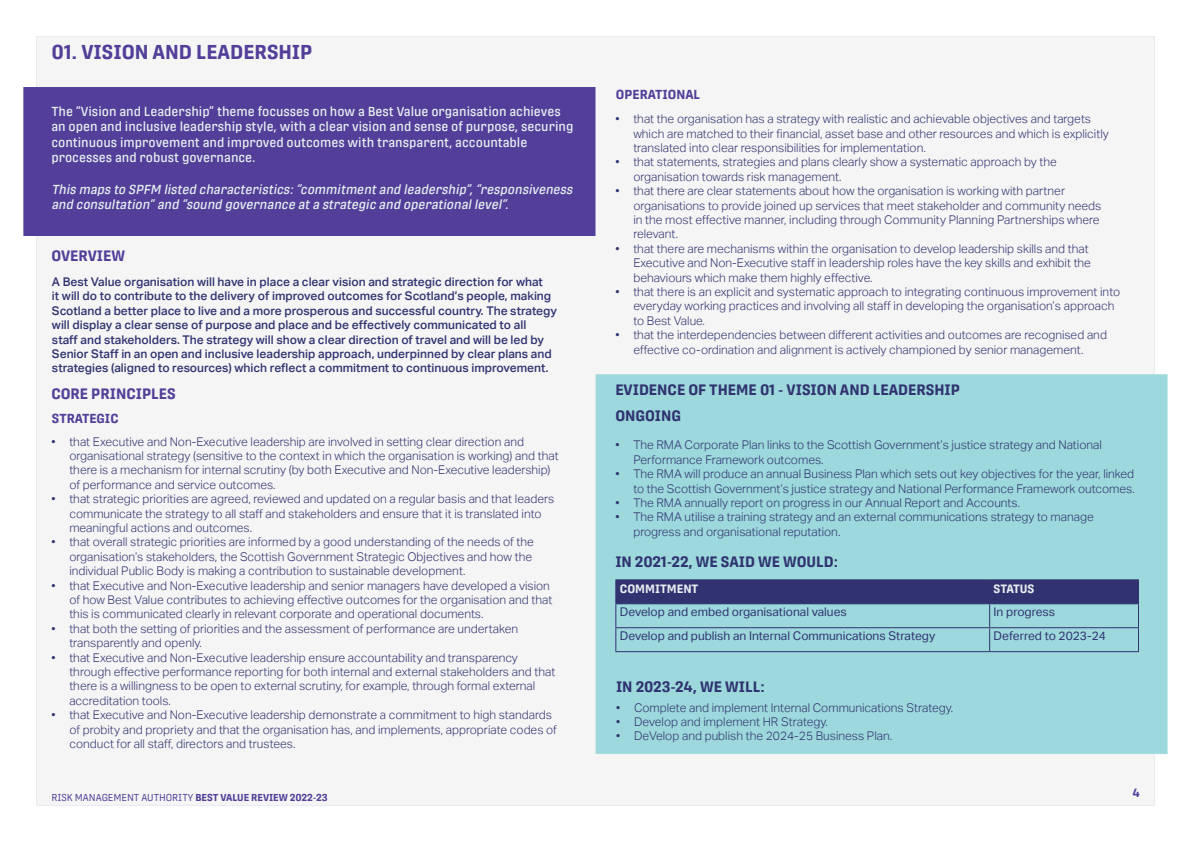
<style>
.page{position:relative;width:1191px;height:842px;background:#fff}
.page>*{position:absolute;margin:0;border:0;box-sizing:border-box;transform-origin:0 0}
.t1{font:700 20px "Protipo Narrow";color:#533f99}
.t2{font:700 15px "Protipo Narrow";color:#303370}
.t3{font:700 15px "Protipo Narrow";color:#533f99}
.t4{font:500 13px/15.6px "Protipo Narrow";color:#e5edf1}
.t5{font:italic 500 13px/15.6px "Protipo Narrow";color:#e5edf1}
.t6{font:700 13px "Protipo Narrow";color:#533f99}
.t7{font:300 12px/14.4px "Aktiv Grotesk";color:#303370}
.t8{font:500 12px/14.4px "Aktiv Grotesk";color:#303370}
.t9{font:12px "Aktiv Grotesk";color:#303370}
.t10{font:700 12px "Protipo Narrow";color:#e5edf1}
.t11{font:700 12px "Protipo Narrow";color:#533f99}
.t12{font:10px "Protipo Narrow";color:#533f99}
.s1{font-weight:700}
</style>
<div class="page">
<div style="left:36px;top:36px;width:1119px;height:770px;background:#f5f5f5;border:1px solid #e5edf1"></div>
<div style="left:23px;top:87px;width:572px;height:149px;background:#533f99"></div>
<div style="left:595px;top:374px;width:572px;height:380px;background:#9cd8dc;border:1px solid #a7dcde"></div>
<hr style="left:615px;top:579px;width:374px;height:1px;background:#303370">
<hr style="left:989px;top:579px;width:150px;height:1px;background:#303370">
<svg style="left:615px;top:580px;width:524px;height:71px"></svg>
<hr style="left:615px;top:651px;width:374px;height:1px;background:#303370">
<hr style="left:989px;top:651px;width:150px;height:1px;background:#303370">
<h1 class="t1" style="left:51px;top:40px;width:263px">01. VISION AND LEADERSHIP</h1>
<p class="t4" style="left:51px;top:103px;width:523px">The “Vision and Leadership” theme focusses on how a Best Value organisation achieves an open and inclusive leadership style, with a clear vision and sense of purpose, securing continuous improvement and improved outcomes with transparent, accountable processes and robust governance.</p>
<p class="t5" style="left:51px;top:181px;width:525px">This maps to SPFM listed characteristics:“commitment and leadership”,“responsiveness and consultation” and “sound governance at a strategic and operationallevel”.</p>
<p class="t3" style="left:51px;top:247px;width:75px">OVERVIEW</p>
<p class="t8" style="left:52px;top:275px;width:506px">A Best Value organisation will have in place a clear vision and strategic direction for what<br>it will do to contribute to the delivery of improved outcomes for Scotland’s people, making Scotland a better place to live and a more prosperous and successful country. The strategy will display a clear sense of purpose and place and be effectively communicated to all<br>staff and stakeholders. The strategy will show a clear direction of travel and will be led by Senior Staff in an open and inclusive leadership approach, underpinned by clear plans and strategies (aligned to resources) which reflect a commitment to continuous improvement.</p>
<p class="t6" style="left:52px;top:411px;width:68px">STRATEGIC</p>
<p class="t3" style="left:51px;top:385px;width:126px">CORE PRINCIPLES</p>
<p class="t7" style="left:69px;top:434px;width:491px;text-indent:-18px">• that Executive and Non-Executive leadership are involved in setting clear direction and organisational strategy (sensitive to the context in which the organisation is working) and that there is a mechanism for internal scrutiny (by both Executive and Non-Executive leadership) of performance and service outcomes.</p>
<p class="t7" style="left:69px;top:492px;width:486px;text-indent:-18px">• that strategic priorities are agreed, reviewed and updated on a regular basis and that leaders communicate the strategy to all staff and stakeholders and ensure that it is translated into meaningful actions and outcomes.</p>
<p class="t7" style="left:69px;top:535px;width:466px;text-indent:-18px">• that overall strategic priorities are informed by a good understanding of the needs of the organisation’s stakeholders, the Scottish Government Strategic Objectives and how the individual Public Body is making a contribution to sustainable development.</p>
<p class="t7" style="left:69px;top:578px;width:484px;text-indent:-18px">• that Executive and Non-Executive leadership and senior managers have developed a vision of how Best Value contributes to achieving effective outcomes for the organisation and that this is communicated clearly in relevant corporate and operational documents.</p>
<p class="t7" style="left:69px;top:621px;width:450px;text-indent:-18px">• that both the setting of priorities and the assessment of performance are undertaken transparently and openly.</p>
<p class="t7" style="left:69px;top:650px;width:487px;text-indent:-18px">• that Executive and Non-Executive leadership ensure accountability and transparency through effective performance reporting for both internal and external stakeholders and that there is a willingness to be open to external scrutiny, for example, through formal external accreditation tools.</p>
<p class="t7" style="left:69px;top:708px;width:489px;text-indent:-18px">• that Executive and Non-Executive leadership demonstrate a commitment to high standards of probity and propriety and that the organisation has, and implements, appropriate codes of conduct for all staff, directors and trustees.</p>
<p class="t12" style="left:51px;top:791px;width:278px">RISK MANAGEMENT AUTHORITY <span class="s1">BEST VALUE REVIEW 2022-23</span></p>
<p class="t6" style="left:616px;top:87px;width:86px">OPERATIONAL</p>
<p class="t7" style="left:633px;top:112px;width:477px;text-indent:-18px">• that the organisation has a strategy with realistic and achievable objectives and targets which are matched to their financial, asset base and other resources and which is explicitly translated into clear responsibilities for implementation.</p>
<p class="t7" style="left:633px;top:155px;width:425px;text-indent:-18px">• that statements, strategies and plans clearly show a systematic approach by the organisation towards risk management.</p>
<p class="t7" style="left:633px;top:184px;width:469px;text-indent:-18px">• that there are clear statements about how the organisation is working with partner organisations to provide joined up services that meet stakeholder and community needs in the most effective manner, including through Community Planning Partnerships where relevant.</p>
<p class="t7" style="left:633px;top:241px;width:459px;text-indent:-18px">• that there are mechanisms within the organisation to develop leadership skills and that<br>Executive and Non-Executive staff in leadership roles have the key skills and exhibit the behaviours which make them highly effective.</p>
<p class="t7" style="left:633px;top:285px;width:488px;text-indent:-18px">• that there is an explicit and systematic approach to integrating continuous improvement into everyday working practices and involving all staff in developing the organisation’s approach to Best Value.</p>
<p class="t7" style="left:615px;top:328px;width:493px;text-align:center">• that the interdependencies between different activities and outcomes are recognised and effective co-ordination and alignment is actively championed by senior management.</p>
<p class="t2" style="left:615px;top:381px;width:346px">EVIDENCE OF THEME 01 - VISION AND LEADERSHIP</p>
<p class="t2" style="left:615px;top:407px;width:67px">ONGOING</p>
<p class="t7" style="left:633px;top:438px;width:470px;text-indent:-18px">• The RMA Corporate Plan links to the Scottish Government’s justice strategy and National<br>Performance Framework outcomes.</p>
<p class="t7" style="left:615px;top:467px;width:521px;text-align:right">• The RMA will produce an annual Business Plan which sets out key objectives for the year, linked to the Scottish Government’s justice strategy and National Performance Framework outcomes.</p>
<p class="t7" style="left:615px;top:496px;width:406px">• The RMA annually report on progress in our Annual Report and Accounts.</p>
<p class="t7" style="left:633px;top:510px;width:462px;text-indent:-18px">• The RMA utilise a training strategy and an external communications strategy to manage progress and organisational reputation.</p>
<p class="t2" style="left:615px;top:553px;width:224px">IN 2021-22, WE SAID WE WOULD:</p>
<p class="t10" style="left:620px;top:582px;width:80px">COMMITMENT</p>
<p class="t10" style="left:993px;top:582px;width:42px">STATUS</p>
<p class="t9" style="left:620px;top:605px;width:228px">Develop and embed organisational values</p>
<p class="t9" style="left:993px;top:605px;width:63px">In progress</p>
<p class="t9" style="left:620px;top:629px;width:317px">Develop and publish an Internal Communications Strategy</p>
<p class="t9" style="left:993px;top:629px;width:114px">Deferred to 2023-24</p>
<p class="t2" style="left:616px;top:678px;width:150px">IN 2023-24, WE WILL:</p>
<p class="t7" style="left:616px;top:700px;width:339px">• Complete and implement Internal Communications Strategy.</p>
<p class="t7" style="left:616px;top:715px;width:213px">• Develop and implement HR Strategy.</p>
<p class="t7" style="left:616px;top:729px;width:278px">• DeVelop and publish the 2024-25 Business Plan.</p>
<p class="t11" style="left:1132px;top:785px;width:9px">4</p>
</div>
